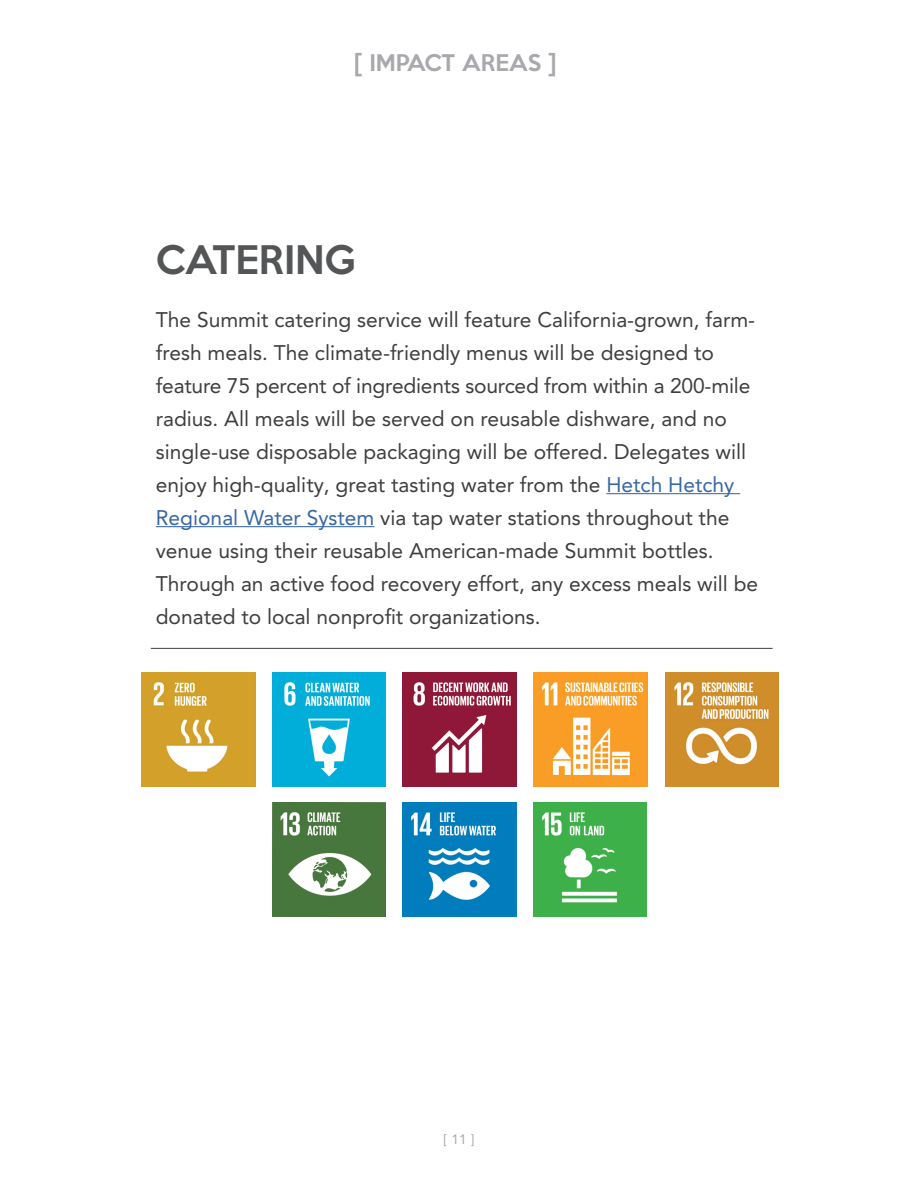
<style>
.page{position:relative;width:918px;height:1188px;background:#fff}
.page>*{position:absolute;margin:0;border:0;box-sizing:border-box;transform-origin:0 0}
.g-subheads-big{font:500 36px "Keep Calm";color:#545557}
.g-body{font:21px/33px "Avenir LT Pro";color:#3e3e3f}
.g-toplines{font:500 21px "Keep Calm";color:#a8a9ad}
.t1{font:13.5px "Avenir LT Pro";color:#a8a9ad}
.s1{color:#3667a4}
</style>
<div class="page">
<hr style="left:606px;top:493px;width:134px;height:1px;background:#3667a4">
<hr style="left:156px;top:526px;width:218px;height:1px;background:#3667a4">
<hr style="left:151px;top:648px;width:622px;height:1px;background:#3e3e3f">
<img style="left:403px;top:673px;width:113px;height:113px">
<img style="left:142px;top:673px;width:113px;height:113px">
<img style="left:272px;top:673px;width:114px;height:113px">
<img style="left:533px;top:673px;width:114px;height:113px">
<img style="left:665px;top:673px;width:114px;height:113px">
<img style="left:533px;top:803px;width:114px;height:113px">
<img style="left:272px;top:803px;width:114px;height:113px">
<img style="left:403px;top:803px;width:113px;height:113px">
<p class="g-toplines" style="left:354px;top:44px;width:204px">[ IMPACT AREAS ]</p>
<p class="g-subheads-big" style="left:156px;top:228px;width:201px">CATERING</p>
<p class="g-body" style="left:156px;top:303px;width:604px">The Summit catering service will feature California-grown, farm&shy;fresh meals. The climate-friendly menus will be designed to feature 75 percent of ingredients sourced from within a 200-mile radius. All meals will be served on reusable dishware, and no single-use disposable packaging will be offered. Delegates will enjoy high-quality, great tasting water from the <span class="s1">Hetch Hetchy Regional Water System</span> via tap water stations throughout the venue using their reusable American-made Summit bottles.<br>Through an active food recovery effort, any excess meals will be donated to local nonprofit organizations.</p>
<p class="t1" style="left:444px;top:1131px;width:32px">[ 11 ]</p>
</div>
